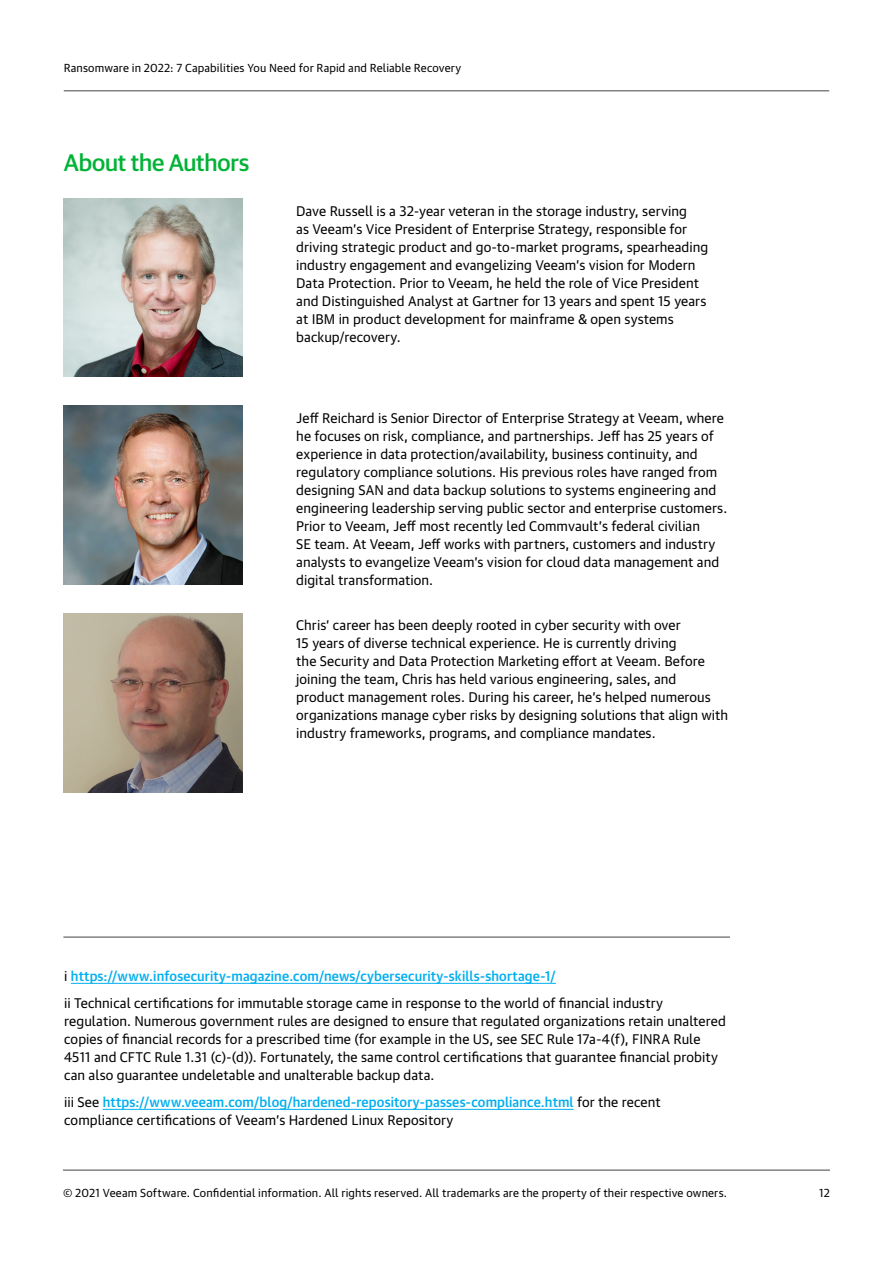
<style>
.page{position:relative;width:893px;height:1263px;background:#fff}
.page>*{position:absolute;margin:0;border:0;box-sizing:border-box;transform-origin:0 0}
.Subtitle_16{font:500 24px "Guardian Sans Cy";letter-spacing:-.005em;color:#00b336}
.body_text_9__max_5_c{font:13.5px/18px "Guardian Text Sans Cy";letter-spacing:.005em;color:#000}
.body_text_9__max_5_c-2{font:500 13.5px "Guardian Text Sans Cy";letter-spacing:.01em;color:#00aeef}
.t1{font:11.25px "Guardian Text Sans Cy";letter-spacing:.01em;color:#000}
.s1{font-weight:400;color:#000}
.s2{font-weight:500;color:#00aeef}
</style>
<div class="page">
<hr style="left:63px;top:1169px;width:767px;height:2px;background:#808285">
<hr style="left:64px;top:90px;width:765px;height:2px;background:#808285">
<img style="left:64px;top:198px;width:179px;height:179px">
<img style="left:64px;top:406px;width:179px;height:178px">
<img style="left:64px;top:613px;width:179px;height:179px">
<hr style="left:71px;top:983px;width:485px;height:1px;background:#00aeef">
<hr style="left:103px;top:1109px;width:471px;height:1px;background:#00aeef">
<hr style="left:63px;top:936px;width:667px;height:2px;background:#808285">
<p class="t1" style="left:64px;top:58px;width:399px">Ransomware in 2022: 7 Capabilities You Need for Rapid and Reliable Recovery</p>
<p class="Subtitle_16" style="left:64px;top:145px;width:187px">About the Authors</p>
<p class="body_text_9__max_5_c" style="left:296px;top:201px;width:413px">Dave Russell is a 32-year veteran in the storage industry, serving<br>as Veeam’s Vice President of Enterprise Strategy, responsible for driving strategic product and go-to-market programs, spearheading industry engagement and evangelizing Veeam’s vision for Modern Data Protection. Prior to Veeam, he held the role of Vice President and Distinguished Analyst at Gartner for 13 years and spent 15 years at IBM in product development for mainframe &amp; open systems backup/recovery.</p>
<p class="body_text_9__max_5_c" style="left:296px;top:407px;width:433px">Jeff Reichard is Senior Director of Enterprise Strategy at Veeam, where he focuses on risk, compliance, and partnerships. Jeff has 25 years of experience in data protection/availability, business continuity, and regulatory compliance solutions. His previous roles have ranged from designing SAN and data backup solutions to systems engineering and engineering leadership serving public sector and enterprise customers.<br>Prior to Veeam, Jeff most recently led Commvault’s federal civilian<br>SE team. At Veeam, Jeff works with partners, customers and industry analysts to evangelize Veeam’s vision for cloud data management and digital transformation.</p>
<p class="body_text_9__max_5_c" style="left:296px;top:615px;width:433px">Chris’ career has been deeply rooted in cyber security with over<br>15 years of diverse technical experience. He is currently driving<br>the Security and Data Protection Marketing effort at Veeam. Before joining the team, Chris has held various engineering, sales, and<br>product management roles. During his career, he’s helped numerous organizations manage cyber risks by designing solutions that align with industry frameworks, programs, and compliance mandates.</p>
<p class="body_text_9__max_5_c-2" style="left:64px;top:965px;width:493px"><span class="s1">i</span> https://www.infosecurity-magazine.com/news/cybersecurity-skills-shortage-1/</p>
<p class="body_text_9__max_5_c" style="left:64px;top:993px;width:663px">ii Technical certifications for immutable storage came in response to the world of financial industry regulation. Numerous government rules are designed to ensure that regulated organizations retain unaltered copies of financial records for a prescribed time (for example in the US, see SEC Rule 17a-4(f), FINRA Rule 4511 and CFTC Rule 1.31 (c)-(d)). Fortunately, the same control certifications that guarantee financial probity can also guarantee undeletable and unalterable backup data.</p>
<p class="body_text_9__max_5_c" style="left:64px;top:1092px;width:598px">iii See <span class="s2">https://www.veeam.com/blog/hardened-repository-passes-compliance.html</span> for the recent compliance certifications of Veeam’s Hardened Linux Repository</p>
<p class="t1" style="left:63px;top:1184px;width:666px">© 2021 Veeam Software. Confidential information. All rights reserved. All trademarks are the property of their respective owners.</p>
<p class="t1" style="left:819px;top:1184px;width:12px">12</p>
</div>
